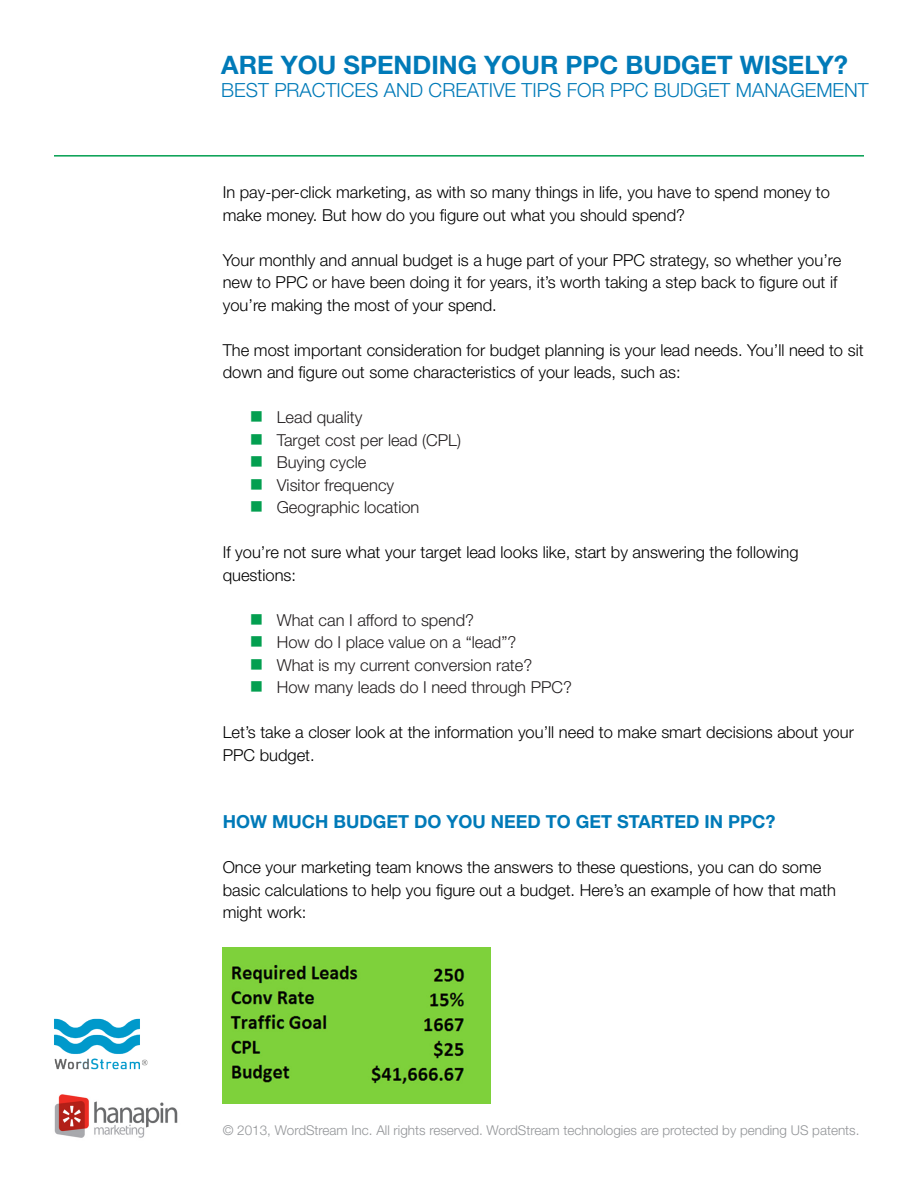
<style>
.page{position:relative;width:918px;height:1188px;background:#fff}
.page>*{position:absolute;margin:0;border:0;box-sizing:border-box;transform-origin:0 0}
.t1{font:700 25.5px "Helvetica Neue LT Std";color:#007ab8}
.t2{font:300 19.5px "Helvetica Neue LT Std";color:#007ab8}
.t3{font:700 18px "Helvetica Neue LT Std";color:#007ab8}
.t4{font:300 16.5px/22.5px "Helvetica Neue LT Std";color:#000}
.t5{font:300 16.5px "Helvetica Neue LT Std";color:#231f20}
.t6{font:300 13.5px "Helvetica Neue LT Std";color:#939598}
.s1{color:#039f50}
</style>
<div class="page">
<hr style="left:54px;top:155px;width:810px;height:2px;background:#039f50">
<img style="left:54px;top:1018px;width:94px;height:52px">
<img style="left:223px;top:948px;width:268px;height:155px">
<img style="left:54px;top:1094px;width:124px;height:44px">
<p class="t1" style="left:221px;top:49px;width:628px">ARE YOU SPENDING YOUR PPC BUDGET WISELY?</p>
<p class="t2" style="left:221px;top:78px;width:649px">BEST PRACTICES AND CREATIVE TIPS FOR PPC BUDGET MANAGEMENT</p>
<p class="t4" style="left:223px;top:181px;width:609px">In pay-per-click marketing, as with so many things in life, you have to spend money to make money. But how do you figure out what you should spend?</p>
<p class="t4" style="left:223px;top:248px;width:620px">Your monthly and annual budget is a huge part of your PPC strategy, so whether you’re new to PPC or have been doing it for years, it’s worth taking a step back to figure out if you’re making the most of your spend.</p>
<p class="t4" style="left:223px;top:338px;width:642px">The most important consideration for budget planning is your lead needs. You’ll need to sit down and figure out some characteristics of your leads, such as:</p>
<p class="t5" style="left:250px;top:407px;width:114px"><span class="s1">■</span> Lead quality</p>
<p class="t5" style="left:250px;top:430px;width:213px"><span class="s1">■</span> Target cost per lead (CPL)</p>
<p class="t5" style="left:250px;top:452px;width:118px"><span class="s1">■</span> Buying cycle</p>
<p class="t5" style="left:250px;top:475px;width:146px"><span class="s1">■</span> Visitor frequency</p>
<p class="t5" style="left:250px;top:497px;width:171px"><span class="s1">■</span> Geographic location</p>
<p class="t4" style="left:223px;top:541px;width:577px">If you’re not sure what your target lead looks like, start by answering the following questions:</p>
<p class="t5" style="left:250px;top:610px;width:226px"><span class="s1">■</span> What can I afford to spend?</p>
<p class="t5" style="left:250px;top:632px;width:268px"><span class="s1">■</span> How do I place value on a “lead”?</p>
<p class="t5" style="left:250px;top:655px;width:284px"><span class="s1">■</span> What is my current conversion rate?</p>
<p class="t5" style="left:250px;top:677px;width:324px"><span class="s1">■</span> How many leads do I need through PPC?</p>
<p class="t4" style="left:223px;top:721px;width:633px">Let’s take a closer look at the information you’ll need to make smart decisions about your<br>PPC budget.</p>
<p class="t3" style="left:223px;top:811px;width:554px">HOW MUCH BUDGET DO YOU NEED TO GET STARTED IN PPC?</p>
<p class="t4" style="left:223px;top:856px;width:615px">Once your marketing team knows the answers to these questions, you can do some basic calculations to help you figure out a budget. Here’s an example of how that math might work:</p>
<p class="t6" style="left:223px;top:1122px;width:638px">© 2013, WordStream Inc. All rights reserved. WordStream technologies are protected by pending US patents.</p>
</div>
